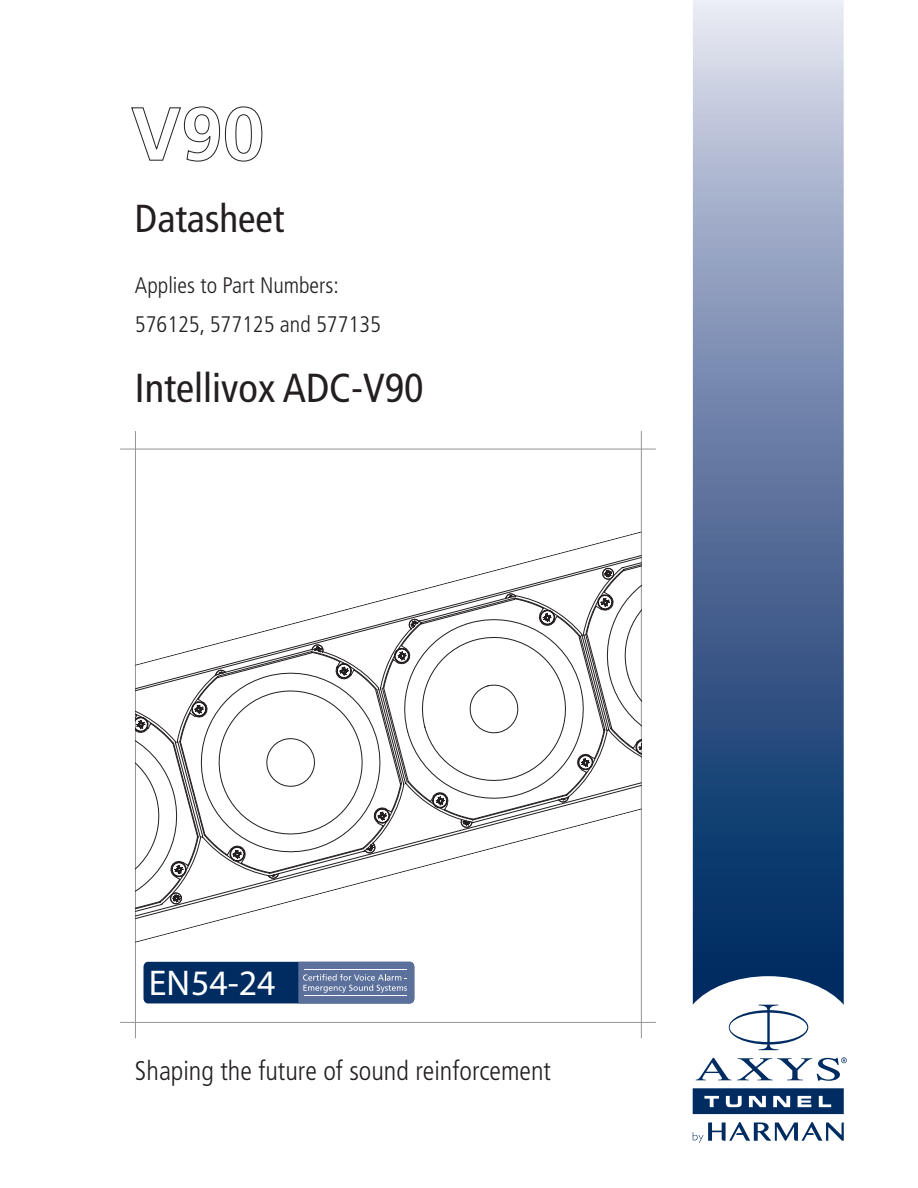
<style>
.page{position:relative;width:918px;height:1188px;background:#fff}
.page>*{position:absolute;margin:0;border:0;box-sizing:border-box;transform-origin:0 0}
.t1{font:condensed 40.5px "Frutiger";color:#231f20}
.t2{font:condensed 39px "Frutiger";color:#231f20}
.t3{font:700 35.85px "Frutiger";color:#fff}
.t4{font:300 condensed 27px "Frutiger";color:#231f20}
.t5{font:300 condensed 22.5px/39px "Frutiger";color:#231f20}
</style>
<div class="page">
<svg style="left:131px;top:106px;width:132px;height:56px"></svg>
<hr style="left:120px;top:449px;width:536px;height:1px;background:#939598">
<hr style="left:120px;top:1022px;width:536px;height:1px;background:#939598">
<hr style="left:135px;top:431px;width:1px;height:607px;background:#939598">
<hr style="left:641px;top:431px;width:1px;height:607px;background:#939598">
<svg style="left:135px;top:449px;width:507px;height:573px"></svg>
<div style="left:144px;top:962px;width:270px;height:41px;background:#002c62;border-radius:5px"></div>
<svg style="left:298px;top:962px;width:116px;height:41px"></svg>
<hr style="left:304px;top:969px;width:103px;height:1px;background:#fff">
<hr style="left:304px;top:995px;width:103px;height:1px;background:#fff">
<svg style="left:693px;top:0;width:151px;height:1005px"></svg>
<svg style="left:696px;top:1058px;width:35px;height:22px"></svg>
<svg style="left:729px;top:1005px;width:79px;height:45px"></svg>
<svg style="left:693px;top:1088px;width:151px;height:26px"></svg>
<svg style="left:693px;top:1122px;width:151px;height:21px"></svg>
<svg style="left:737px;top:1057px;width:110px;height:24px"></svg>
<h2 class="t2" style="left:135px;top:196px;width:151px">Datasheet</h2>
<p class="t5" style="left:135px;top:266px;width:247px">Applies to Part Numbers:<br>576125, 577125 and 577135</p>
<h1 class="t1" style="left:135px;top:364px;width:290px">Intellivox ADC-V90</h1>
<h3 class="t3" style="left:149px;top:961px;width:128px">EN 54 -24</h3>
<p class="t4" style="left:135px;top:1055px;width:418px">Shaping the future of sound reinforcement</p>
</div>
